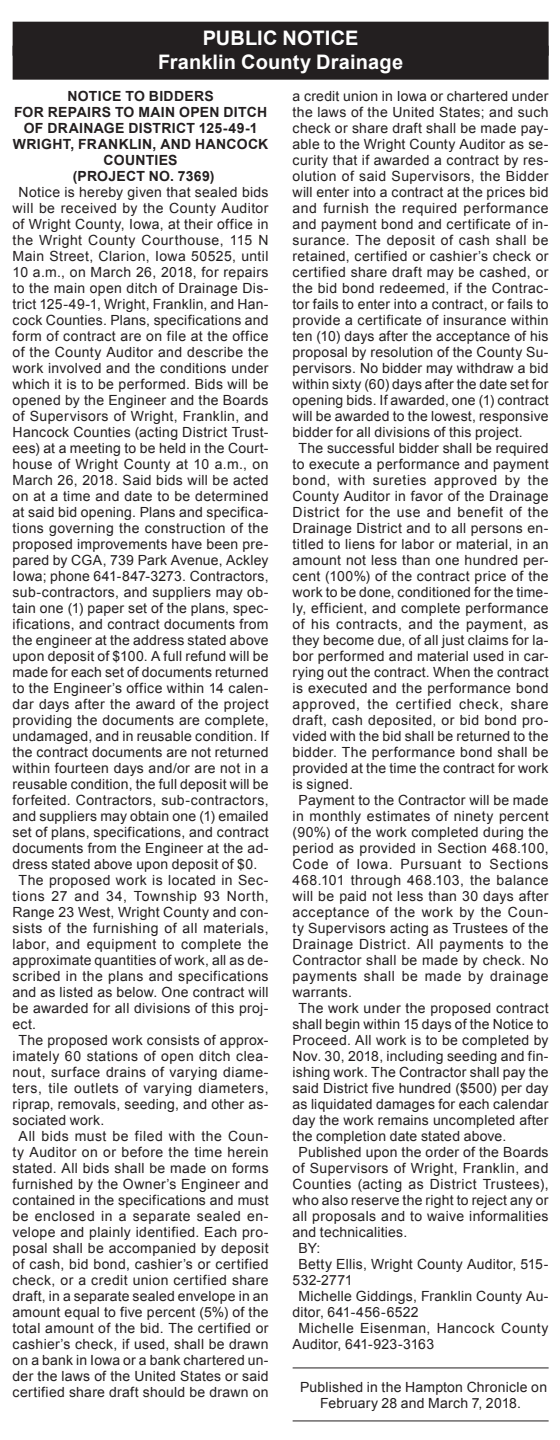
<style>
.page{position:relative;width:560px;height:1440px;background:#fff}
.page>*{position:absolute;margin:0;border:0;box-sizing:border-box;transform-origin:0 0}
.Reversed_Heading_Tit{font:700 20px "Arial";letter-spacing:.005em;color:#fff}
.Reversed_Heading_All{font:700 20px "Arial";letter-spacing:.005em;color:#fff}
._1_Column_Arial{font:14px/16px "Arial";letter-spacing:.02em;color:#231f20;text-align:justify}
._1st_Heading{font:700 14px/16px "Arial";letter-spacing:.02em;color:#231f20;text-align:center}
._2nd_Heading{font:700 14px "Arial";letter-spacing:.02em;color:#231f20}
</style>
<div class="page">
<div style="left:13px;top:22px;width:536px;height:34px;background:#231f20"></div>
<div style="left:13px;top:46px;width:536px;height:34px;background:#231f20"></div>
<hr style="left:293px;top:1367px;width:256px;height:1px;background:#231f20">
<hr style="left:293px;top:1420px;width:256px;height:1px;background:#231f20">
<p class="Reversed_Heading_All" style="left:203px;top:25px;width:157px">PUBLIC NOTICE</p>
<p class="Reversed_Heading_Tit" style="left:158px;top:49px;width:247px">Franklin County Drainage</p>
<p class="_1st_Heading" style="left:13px;top:89px;width:257px">NOTICE TO BIDDERS<br>FOR REPAIRS TO MAIN OPEN DITCH<br>OF DRAINAGE DISTRICT 125-49-1<br>WRIGHT, FRANKLIN, AND HANCOCK<br>COUNTIES</p>
<p class="_2nd_Heading" style="left:73px;top:167px;width:143px">(PROJECT NO. 7369)</p>
<p class="_1_Column_Arial" style="left:13px;top:185px;width:258px;text-indent:6px">Notice is hereby given that sealed bids will be received by the County Auditor of Wright County, Iowa, at their office in the Wright County Courthouse, 115 N Main Street, Clarion, Iowa 50525, until 10 a.m., on March 26, 2018, for repairs to the main open ditch of Drainage Dis&shy;trict 125-49-1, Wright, Franklin, and Han&shy;cock Counties. Plans, specifications and form of contract are on file at the office of the County Auditor and describe the work involved and the conditions under which it is to be performed. Bids will be opened by the Engineer and the Boards of Supervisors of Wright, Franklin, and Hancock Counties (acting District Trust&shy;ees) at a meeting to be held in the Court&shy;house of Wright County at 10 a.m., on March 26, 2018. Said bids will be acted on at a time and date to be determined at said bid opening. Plans and specifica&shy;tions governing the construction of the proposed improvements have been pre&shy;pared by CGA, 739 Park Avenue, Ackley Iowa; phone 641-847-3273. Contractors, sub-contractors, and suppliers may ob&shy;tain one (1) paper set of the plans, spec&shy;ifications, and contract documents from the engineer at the address stated above upon deposit of $100. A full refund will be made for each set of documents returned to the Engineer’s office within 14 calen&shy;dar days after the award of the project providing the documents are complete, undamaged, and in reusable condition. If the contract documents are not returned within fourteen days and/or are not in a reusable condition, the full deposit will be forfeited. Contractors, sub-contractors, and suppliers may obtain one (1) emailed set of plans, specifications, and contract documents from the Engineer at the ad&shy;dress stated above upon deposit of $0.</p>
<p class="_1_Column_Arial" style="left:13px;top:873px;width:258px;text-indent:6px">The proposed work is located in Sec&shy;tions 27 and 34, Township 93 North, Range 23 West, Wright County and con&shy;sists of the furnishing of all materials, labor, and equipment to complete the approximate quantities of work, all as de&shy;scribed in the plans and specifications and as listed as below. One contract will be awarded for all divisions of this proj&shy;ect.</p>
<p class="_1_Column_Arial" style="left:13px;top:1033px;width:258px;text-indent:6px">The proposed work consists of approx&shy;imately 60 stations of open ditch clea&shy;nout, surface drains of varying diame&shy;ters, tile outlets of varying diameters, riprap, removals, seeding, and other as&shy;sociated work.</p>
<p class="_1_Column_Arial" style="left:13px;top:1129px;width:258px;text-align:center">All bids must be filed with the Coun&shy;ty Auditor on or before the time herein stated. All bids shall be made on forms furnished by the Owner’s Engineer and contained in the specifications and must be enclosed in a separate sealed en&shy;velope and plainly identified. Each pro&shy;posal shall be accompanied by deposit of cash, bid bond, cashier’s or certified check, or a credit union certified share draft, in a separate sealed envelope in an amount equal to five percent (5%) of the total amount of the bid. The certified or cashier’s check, if used, shall be drawn on a bank in Iowa or a bank chartered un&shy;der the laws of the United States or said certified share draft should be drawn on</p>
<p class="_1_Column_Arial" style="left:293px;top:89px;width:258px">a credit union in Iowa or chartered under the laws of the United States; and such check or share draft shall be made pay&shy;able to the Wright County Auditor as se&shy;curity that if awarded a contract by res&shy;olution of said Supervisors, the Bidder will enter into a contract at the prices bid and furnish the required performance and payment bond and certificate of in&shy;surance. The deposit of cash shall be retained, certified or cashier’s check or certified share draft may be cashed, or the bid bond redeemed, if the Contrac&shy;tor fails to enter into a contract, or fails to provide a certificate of insurance within ten (10) days after the acceptance of his proposal by resolution of the County Su&shy;pervisors. No bidder may withdraw a bid within sixty (60) days after the date set for opening bids. If awarded, one (1) contract will be awarded to the lowest, responsive bidder for all divisions of this project.</p>
<p class="_1_Column_Arial" style="left:293px;top:441px;width:258px;text-indent:6px">The successful bidder shall be required to execute a performance and payment bond, with sureties approved by the County Auditor in favor of the Drainage District for the use and benefit of the Drainage District and to all persons en&shy;titled to liens for labor or material, in an amount not less than one hundred per&shy;cent (100%) of the contract price of the work to be done, conditioned for the time&shy;ly, efficient, and complete performance of his contracts, and the payment, as they become due, of all just claims for la&shy;bor performed and material used in car&shy;rying out the contract. When the contract is executed and the performance bond approved, the certified check, share draft, cash deposited, or bid bond pro&shy;vided with the bid shall be returned to the bidder. The performance bond shall be provided at the time the contract for work is signed.</p>
<p class="_1_Column_Arial" style="left:293px;top:793px;width:258px;text-indent:6px">Payment to the Contractor will be made in monthly estimates of ninety percent (90%) of the work completed during the period as provided in Section 468.100, Code of Iowa. Pursuant to Sections 468.101 through 468.103, the balance will be paid not less than 30 days after acceptance of the work by the Coun&shy;ty Supervisors acting as Trustees of the Drainage District. All payments to the Contractor shall be made by check. No payments shall be made by drainage warrants.</p>
<p class="_1_Column_Arial" style="left:293px;top:1001px;width:258px;text-indent:6px">The work under the proposed contract shall begin within 15 days of the Notice to Proceed. All work is to be completed by Nov. 30, 2018, including seeding and fin&shy;ishing work. The Contractor shall pay the said District five hundred ($500) per day as liquidated damages for each calendar day the work remains uncompleted after the completion date stated above.</p>
<p class="_1_Column_Arial" style="left:293px;top:1145px;width:258px;text-indent:6px">Published upon the order of the Boards of Supervisors of Wright, Franklin, and Counties (acting as District Trustees), who also reserve the right to reject any or all proposals and to waive informalities and technicalities.</p>
<p class="_1_Column_Arial" style="left:299px;top:1241px;width:23px">BY:</p>
<p class="_1_Column_Arial" style="left:293px;top:1257px;width:257px;text-indent:6px">Betty Ellis, Wright County Auditor, 515-<br>532-2771</p>
<p class="_1_Column_Arial" style="left:293px;top:1289px;width:257px;text-indent:6px">Michelle Giddings, Franklin County Au&shy;ditor, 641-456-6522</p>
<p class="_1_Column_Arial" style="left:293px;top:1321px;width:258px;text-indent:6px">Michelle Eisenman, Hancock County<br>Auditor, 641-923-3163</p>
<p class="_1_Column_Arial" style="left:300px;top:1380px;width:249px;text-align:center">Published in the Hampton Chronicle on<br>February 28 and March 7, 2018.</p>
</div>
